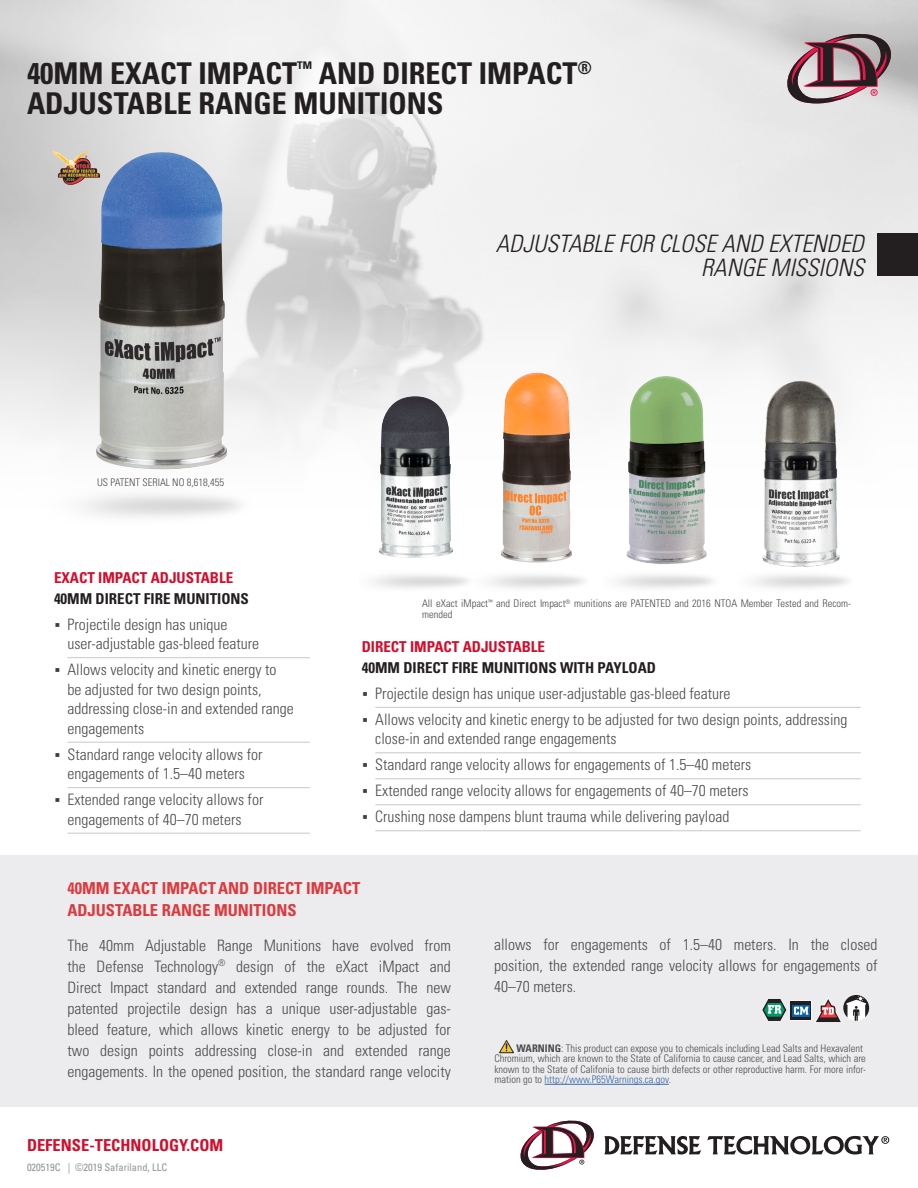
<style>
.page{position:relative;width:918px;height:1188px;background:#fff}
.page>*{position:absolute;margin:0;border:0;box-sizing:border-box;transform-origin:0 0}
.t1{font:700 condensed 30px "Univers";color:#231f20}
.t2{font:italic 300 condensed 24px/24px "Univers";color:#231f20;text-align:right}
.copy{font:700 condensed 16.5px/22.5px "Univers";color:#dc3a3e}
.t3{font:700 condensed 16.5px "Univers";color:#d30d2b}
.copy-2{font:300 condensed 15.75px/21px "Univers";color:#4b4c4d}
.Sub_head{font:700 condensed 15px/21px "Univers";color:#231f20}
.copy-3{font:300 condensed 10.5px/10.5px "Univers";color:#4b4c4d}
.t4{font:condensed 10.5px "Univers";color:#939598}
.s1{color:#d30d2b}
.s2{font-weight:700}
.s3{color:#3667a4}
</style>
<div class="page">
<svg style="left:521px;top:1120px;width:73px;height:50px"></svg>
<svg style="left:604px;top:1136px;width:97px;height:18px"></svg>
<svg style="left:707px;top:1136px;width:182px;height:19px"></svg>
<img style="left:0;top:0;width:918px;height:556px">
<div style="left:0;top:855px;width:918px;height:252px;background:#ececee"></div>
<svg style="left:787px;top:34px;width:104px;height:69px;background:#9c8187"></svg>
<hr style="left:68px;top:657px;width:242px;height:1px;background:#c7c8ca">
<hr style="left:68px;top:742px;width:242px;height:1px;background:#c7c8ca">
<hr style="left:68px;top:787px;width:242px;height:1px;background:#c7c8ca">
<hr style="left:68px;top:833px;width:242px;height:1px;background:#c7c8ca">
<img style="left:30px;top:478px;width:227px;height:55px">
<img style="left:379px;top:396px;width:74px;height:162px">
<img style="left:627px;top:376px;width:80px;height:188px">
<img style="left:96px;top:152px;width:131px;height:317px">
<img style="left:753px;top:375px;width:91px;height:191px">
<img style="left:501px;top:373px;width:71px;height:190px">
<hr style="left:375px;top:707px;width:486px;height:1px;background:#c7c8ca">
<hr style="left:375px;top:752px;width:486px;height:1px;background:#c7c8ca">
<hr style="left:375px;top:778px;width:486px;height:1px;background:#c7c8ca">
<hr style="left:375px;top:804px;width:486px;height:1px;background:#c7c8ca">
<hr style="left:375px;top:830px;width:486px;height:1px;background:#c7c8ca">
<svg style="left:762px;top:995px;width:107px;height:28px"></svg>
<hr style="left:545px;top:1084px;width:124px;height:1px;background:#3667a4">
<img style="left:499px;top:1040px;width:15px;height:14px">
<div style="left:878px;top:233px;width:40px;height:43px;background:#231f20"></div>
<img style="left:49px;top:147px;width:56px;height:45px">
<p class="t1" style="left:27px;top:55px;width:566px">40MM EXACT IMPACT<sup>™</sup> AND DIRECT IMPACT<sup>®</sup></p>
<p class="t1" style="left:27px;top:85px;width:418px">ADJUSTABLE RANGE MUNITIONS</p>
<p class="t2" style="left:496px;top:231px;width:370px">ADJUSTABLE FOR CLOSE AND EXTENDED<br>RANGE MISSIONS</p>
<p class="copy-3" style="left:97px;top:477px;width:129px">US PATENT SERIAL NO 8,618,455</p>
<p class="Sub_head" style="left:54px;top:567px;width:196px"><span class="s1">EXACT IMPACT ADJUSTABLE<br></span>40MM DIRECT FIRE MUNITIONS</p>
<p class="copy-2" style="left:68px;top:614px;width:193px;line-height:19.5px">Projectile design has unique user-adjustable gas-bleed feature</p>
<p class="copy-2" style="left:68px;top:660px;width:228px;line-height:19.5px">Allows velocity and kinetic energy to be adjusted for two design points, addressing close-in and extended range engagements</p>
<p class="copy-2" style="left:68px;top:744px;width:197px;line-height:19.5px">Standard range velocity allows for engagements of 1.5–40 meters</p>
<p class="copy-2" style="left:68px;top:790px;width:197px;line-height:19.5px">Extended range velocity allows for engagements of 40–70 meters</p>
<p class="copy-3" style="left:422px;top:598px;width:430px">All eXact iMpact<sup>™</sup> and Direct Impact<sup>®</sup> munitions are PATENTED and 2016 NTOA Member Tested and Recom&shy;mended</p>
<p class="Sub_head" style="left:362px;top:636px;width:296px"><span class="s1">DIRECT IMPACT ADJUSTABLE<br></span>40MM DIRECT FIRE MUNITIONS WITH PAYLOAD</p>
<p class="copy-2" style="left:375px;top:683px;width:357px">Projectile design has unique user-adjustable gas-bleed feature</p>
<p class="copy-2" style="left:375px;top:710px;width:474px;line-height:19.5px">Allows velocity and kinetic energy to be adjusted for two design points, addressing close-in and extended range engagements</p>
<p class="copy-2" style="left:375px;top:754px;width:378px">Standard range velocity allows for engagements of 1.5–40 meters</p>
<p class="copy-2" style="left:375px;top:780px;width:375px">Extended range velocity allows for engagements of 40–70 meters</p>
<p class="copy-2" style="left:375px;top:806px;width:356px">Crushing nose dampens blunt trauma while delivering payload</p>
<p class="copy" style="left:68px;top:876px;width:294px">40MM EXACT IMPACTAND DIRECT IMPACT<br>ADJUSTABLE RANGE MUNITIONS</p>
<p class="copy-2" style="left:68px;top:935px;width:385px;text-align:justify">The 40mm Adjustable Range Munitions have evolved from the Defense Technology<sup>®</sup> design of the eXact iMpact and Direct Impact standard and extended range rounds. The new patented projectile design has a unique user-adjustable gas&shy;bleed feature, which allows kinetic energy to be adjusted for two design points addressing close-in and extended range engagements. In the opened position, the standard range velocity</p>
<p class="copy-2" style="left:494px;top:934px;width:385px;text-align:justify">allows for engagements of 1.5–40 meters. In the closed position, the extended range velocity allows for engagements of 40–70 meters.</p>
<p class="copy-3" style="left:494px;top:1043px;width:373px;text-indent:22px"><span class="s2">WARNING</span>: This product can expose you to chemicals including Lead Salts and Hexavalent Chromium, which are known to the State of California to cause cancer, and Lead Salts, which are known to the State of Califonia to cause birth defects or other reproductive harm. For more infor&shy;mation go to <span class="s3">http://www.P65Warnings.ca.gov</span>.</p>
<p class="t3" style="left:27px;top:1135px;width:198px">DEFENSE-TECHNOLOGY.COM</p>
<p class="t4" style="left:27px;top:1160px;width:142px">020519C | ©2019 Safariland, LLC</p>
</div>
